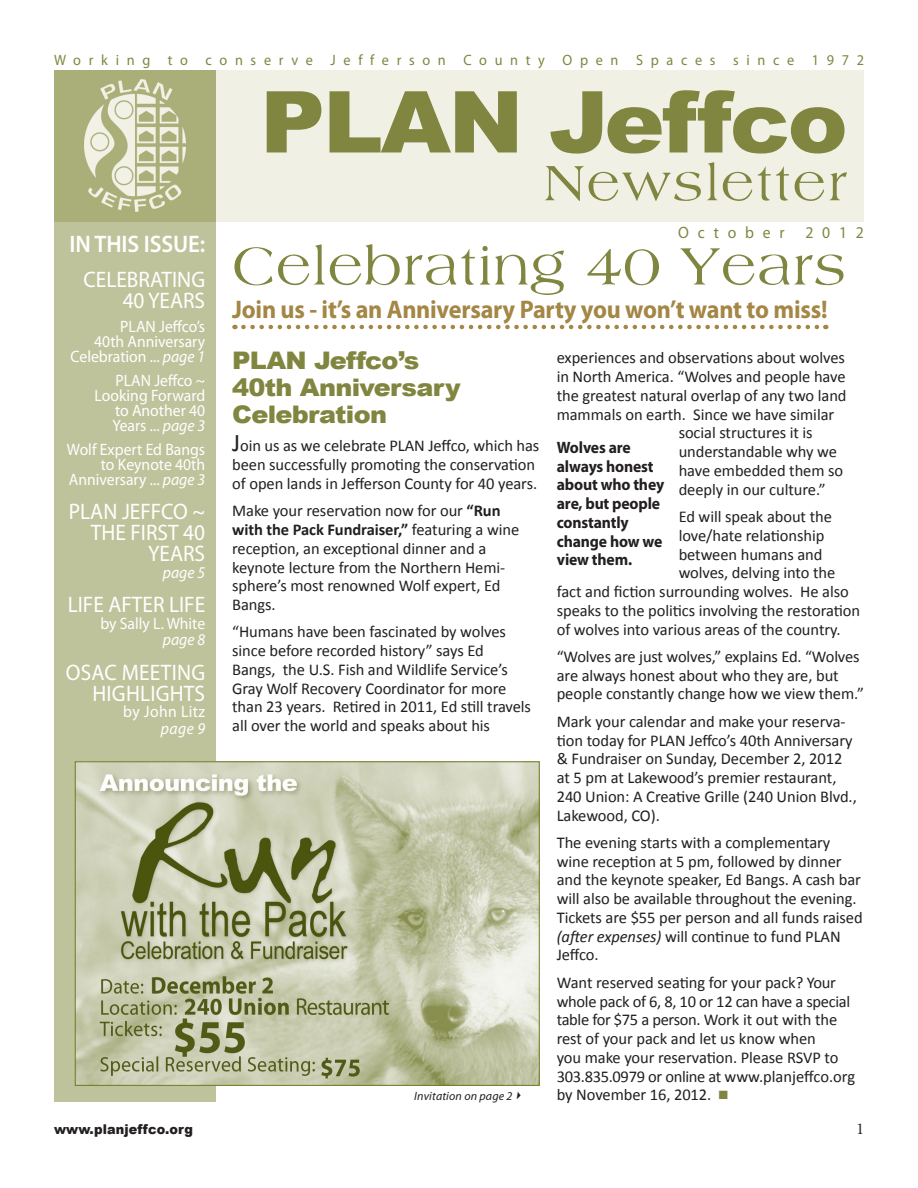
<style>
.page{position:relative;width:918px;height:1188px;background:#fff}
.page>*{position:absolute;margin:0;border:0;box-sizing:border-box;transform-origin:0 0}
.PJ-MainTitle{font:900 85.5px "Arial";letter-spacing:-.025em;color:#80863f;scale:1.05 1}
.PJ-EditionTitle{font:57px "Amphion";letter-spacing:.01em;color:#80863f}
.PJ-Newsletter{font:54px "Amphion";letter-spacing:.025em;color:#80863f}
.PJ-EditionHeadline{font:700 25.5px "Myriad Pro";letter-spacing:-.01em;color:#a48645;scale:.95 1}
.PJ-ArticleTitle{font:900 24.15px/27px "Arial";letter-spacing:-.025em;color:#80863f;scale:1.05 1}
.PJ-InThisIssue{font:600 24px "Myriad Pro";letter-spacing:-.005em;color:#fff;scale:.95 1}
.PJ-LeftSidebar{font:22.5px/21px "Myriad Pro";color:#fff;text-align:right;scale:.95 1}
.PJ-Text{font:16.5px/18.8px "Calibri";letter-spacing:-.005em;color:#231f20}
.PJ-LeftSidebar-2{font:16.5px/15px "Myriad Pro";color:#fff;text-align:right;scale:.95 1}
.PJ-QuotationInset{font:700 16.5px/18.8px "Myriad Pro";letter-spacing:-.01em;color:#231f20;scale:.95 1}
.PJ-LeftSidebar-3{font:16.5px/16.5px "Myriad Pro";letter-spacing:.025em;color:#fff;text-align:right;scale:.95 1}
.PJ-Date{font:16.5px "Myriad Pro";letter-spacing:.56em;color:#80863f;scale:.95 1}
.PJ-LeftSidebar-4{font:italic 16.5px "Myriad Pro";color:#fff;scale:.95 1}
.PJ-PageNumber{font:16.5px "Minion Pro";color:#231f20;scale:.95 1}
.PJ-TagLine{font:15px "Myriad Pro";letter-spacing:.54em;color:#80863f;scale:.95 1}
.PJ-PageNumber-2{font:900 13.5px "Arial";letter-spacing:.01em;color:#231f20;scale:.95 1}
.PJ-Captions{font:italic 12px "Myriad Pro";letter-spacing:.01em;color:#231f20}
.s1{font-style:italic}
.s2{font-size:25.5px}
.s3{font-weight:700}
.s4{color:#80863f}
</style>
<div class="page">
<div style="left:216px;top:70px;width:648px;height:151px;background:#f1f0e4"></div>
<div style="left:54px;top:221px;width:162px;height:881px;background:#bfc39b"></div>
<div style="left:54px;top:70px;width:162px;height:151px;background:#aaae78"></div>
<img style="left:84px;top:80px;width:102px;height:132px">
<img style="left:77px;top:764px;width:460px;height:320px">
<div style="left:75px;top:762px;width:464px;height:324px;border:1px solid #707a21"></div>
<svg style="left:243px;top:325px;width:583px;height:4px"></svg>
<p class="PJ-TagLine" style="left:54px;top:51px;width:854px">Working to conserve Jefferson County Open Spaces since 1972</p>
<p class="PJ-InThisIssue" style="left:70px;top:229px;width:144px">IN THIS ISSUE:</p>
<p class="PJ-LeftSidebar" style="left:83px;top:268px;width:130px">CELEBRATING<br>40 YEARS</p>
<p class="PJ-LeftSidebar-2" style="left:71px;top:318px;width:143px">PLAN Jeffco’s<br>40th Anniversary<br>Celebration ... <span class="s1">page 1</span></p>
<p class="PJ-LeftSidebar-2" style="left:95px;top:372px;width:118px">PLAN Jeffco ~<br>Looking Forward to Another 40<br>Years ... <span class="s1">page 3</span></p>
<p class="PJ-LeftSidebar-2" style="left:67px;top:441px;width:147px">Wolf Expert Ed Bangs to Keynote 40th<br>Anniversary ... <span class="s1">page 3</span></p>
<p class="PJ-LeftSidebar" style="left:69px;top:501px;width:145px">PLAN JEFFCO ~<br>THE FIRST 40<br>YEARS</p>
<p class="PJ-LeftSidebar-4" style="left:163px;top:562px;width:46px">page 5</p>
<p class="PJ-LeftSidebar" style="left:68px;top:594px;width:146px">LIFE AFTER LIFE</p>
<p class="PJ-LeftSidebar-2" style="left:100px;top:615px;width:112px;line-height:16.5px">by Sally L. White <span class="s1">page 8</span></p>
<p class="PJ-LeftSidebar" style="left:66px;top:661px;width:148px">OSAC MEETING<br>HIGHLIGHTS</p>
<p class="PJ-LeftSidebar-3" style="left:123px;top:703px;width:88px">by John Litz <span class="s1">page 9</span></p>
<p class="PJ-MainTitle" style="left:260px;top:60px;width:561px">PLAN Jeffco</p>
<p class="PJ-Newsletter" style="left:544px;top:152px;width:305px">Newsletter</p>
<p class="PJ-Date" style="left:678px;top:222px;width:113px">October</p>
<p class="PJ-Date" style="left:806px;top:222px;width:63px">2012</p>
<p class="PJ-EditionTitle" style="left:232px;top:233px;width:616px">Celebrating 40 Years</p>
<p class="PJ-EditionHeadline" style="left:232px;top:293px;width:628px">Join us - it’s an Anniversary Party you won’t want to miss!</p>
<p class="PJ-ArticleTitle" style="left:232px;top:346px;width:219px">PLAN Jeffco’s<br>40th Anniversary<br>Celebration</p>
<p class="PJ-Text" style="left:232px;top:436px;width:309px"><span class="s2">J</span>oin us as we celebrate PLAN Jeffco, which has been successfully promoting the conservation of open lands in Jefferson County for 40 years.</p>
<p class="PJ-Text" style="left:232px;top:501px;width:289px">Make your reservation now for our <span class="s3">“Run with the Pack Fundraiser,”</span> featuring a wine reception, an exceptional dinner and a keynote lecture from the Northern Hemi&shy;sphere’s most renowned Wolf expert, Ed Bangs.</p>
<p class="PJ-Text" style="left:232px;top:622px;width:300px">“Humans have been fascinated by wolves since before recorded history” says Ed Bangs, the U.S. Fish and Wildlife Service’s Gray Wolf Recovery Coordinator for more than 23 years. Retired in 2011, Ed still travels all over the world and speaks about his</p>
<p class="PJ-Captions" style="left:414px;top:1089px;width:112px">Invitation on page 2✔</p>
<p class="PJ-Text" style="left:557px;top:348px;width:290px">experiences and observations about wolves</p>
<p class="PJ-Text" style="left:557px;top:366px;width:290px">in North America. “Wolves and people have</p>
<p class="PJ-Text" style="left:557px;top:385px;width:291px">the greatest natural overlap of any two land</p>
<p class="PJ-Text" style="left:557px;top:404px;width:279px">mammals on earth. Since we have similar</p>
<p class="PJ-Text" style="left:679px;top:423px;width:136px">social structures it is</p>
<p class="PJ-Text" style="left:679px;top:441px;width:160px">understandable why we</p>
<p class="PJ-Text" style="left:679px;top:460px;width:166px">have embedded them so</p>
<p class="PJ-Text" style="left:679px;top:479px;width:149px">deeply in our culture.”</p>
<p class="PJ-Text" style="left:679px;top:506px;width:155px">Ed will speak about the</p>
<p class="PJ-Text" style="left:679px;top:525px;width:147px">love/hate relationship</p>
<p class="PJ-Text" style="left:679px;top:544px;width:145px">between humans and</p>
<p class="PJ-Text" style="left:679px;top:563px;width:158px">wolves, delving into the</p>
<p class="PJ-Text" style="left:557px;top:581px;width:294px">fact and fiction surrounding wolves. He also</p>
<p class="PJ-Text" style="left:557px;top:600px;width:305px">speaks to the politics involving the restoration</p>
<p class="PJ-Text" style="left:557px;top:619px;width:285px">of wolves into various areas of the country.</p>
<p class="PJ-Text" style="left:557px;top:646px;width:309px">“Wolves are just wolves,” explains Ed. “Wolves are always honest about who they are, but people constantly change how we view them.”</p>
<p class="PJ-Text" style="left:557px;top:711px;width:302px">Mark your calendar and make your reserva&shy;tion today for PLAN Jeffco’s 40th Anniversary &amp; Fundraiser on Sunday, December 2, 2012 at 5 pm at Lakewood’s premier restaurant, 240 Union: A Creative Grille (240 Union Blvd., Lakewood, CO).</p>
<p class="PJ-Text" style="left:557px;top:832px;width:307px">The evening starts with a complementary wine reception at 5 pm, followed by dinner and the keynote speaker, Ed Bangs. A cash bar will also be available throughout the evening.<br>Tickets are $55 per person and all funds raised <span class="s1">(after expenses)</span> will continue to fund PLAN Jeffco.</p>
<p class="PJ-Text" style="left:557px;top:972px;width:300px">Want reserved seating for your pack? Your whole pack of 6, 8, 10 or 12 can have a special table for $75 a person. Work it out with the rest of your pack and let us know when<br>you make your reservation. Please RSVP to 303.835.0979 or online at www.planjeffco.org by November 16, 2012. <span class="s4">■</span></p>
<p class="PJ-QuotationInset" style="left:557px;top:437px;width:115px">Wolves are always honest about who they are, but people constantly change how we view them.</p>
<p class="PJ-PageNumber-2" style="left:54px;top:1119px;width:148px">www.planjeffco.org</p>
<p class="PJ-PageNumber" style="left:856px;top:1118px;width:9px">1</p>
</div>
